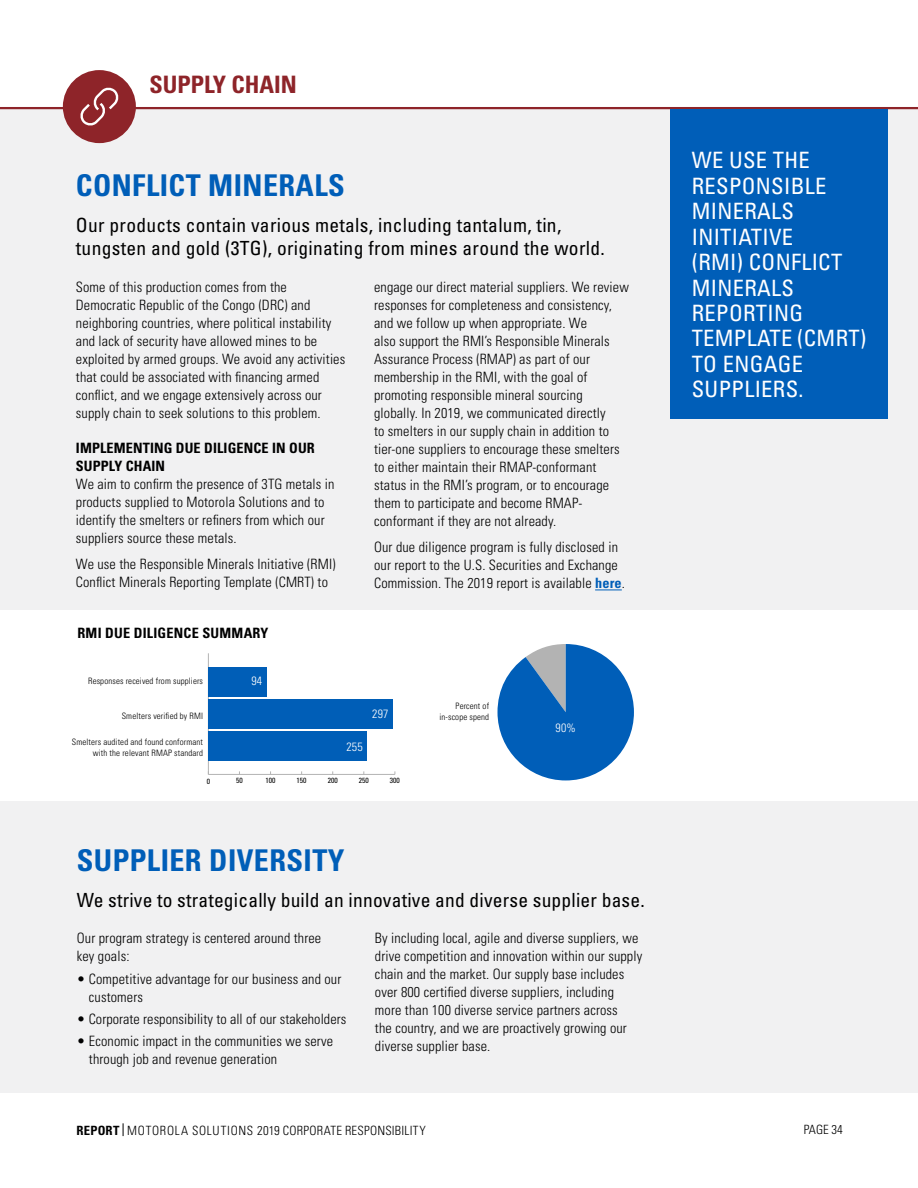
<style>
.page{position:relative;width:918px;height:1188px;background:#fff}
.page>*{position:absolute;margin:0;border:0;box-sizing:border-box;transform-origin:0 0}
.t1{font:700 condensed 30px "Univers LT Std";letter-spacing:.015em;color:#005eb8}
.t2{font:700 condensed 24px "Univers LT Std";color:#8e2429}
.t3{font:condensed 22.5px/25.5px "Univers LT Std";letter-spacing:.015em;color:#fff}
.t4{font:condensed 19.5px/23.2px "Univers LT Std";letter-spacing:.015em;color:#000}
.t5{font:300 condensed 14.25px/18px "Univers LT Std";letter-spacing:.01em;color:#000}
.t6{font:700 condensed 14.25px/18px "Univers LT Std";letter-spacing:.01em;color:#000}
.t7{font:700 condensed 14.25px "Univers LT Pro";letter-spacing:.015em;color:#000}
.t8{font:300 condensed 12.75px "Univers LT Std";letter-spacing:.025em;color:#000}
.t9{font:300 condensed 12px "Univers LT Pro";letter-spacing:.015em;color:#fff}
.t10{font:300 condensed 8.85px/11.1px "Univers LT Pro";letter-spacing:.015em;color:#000;text-align:right}
.t11{font:condensed 7.5px "Univers LT Pro";color:#000}
.s1{font-weight:700;color:#005eb8}
.s2{font-weight:700}
</style>
<div class="page">
<svg style="left:123px;top:1123px;width:1px;height:13px"></svg>
<div style="left:0;top:108px;width:918px;height:985px;background:#f1f1f2"></div>
<hr style="left:0;top:107px;width:918px;height:2px;background:#8e2429">
<div style="left:63px;top:70px;width:73px;height:73px;background:#8e2429;border-radius:50%"></div>
<svg style="left:595px;top:590px;width:27px;height:1px"></svg>
<div style="left:0;top:611px;width:918px;height:190px;background:#fff"></div>
<hr style="left:208px;top:774px;width:187px;height:1px;background:#b3b3b3">
<hr style="left:208px;top:653px;width:1px;height:121px;background:#b3b3b3">
<div style="left:208px;top:732px;width:159px;height:29px;background:#005eb7"></div>
<div style="left:208px;top:699px;width:185px;height:29px;background:#005eb7"></div>
<div style="left:208px;top:667px;width:59px;height:29px;background:#005eb7"></div>
<svg style="left:80px;top:87px;width:39px;height:39px"></svg>
<div style="left:670px;top:109px;width:218px;height:310px;background:#005eb8"></div>
<svg style="left:498px;top:644px;width:136px;height:136px"></svg>
<h2 class="t2" style="left:149px;top:69px;width:149px">SUPPLY CHAIN</h2>
<h1 class="t1" style="left:76px;top:167px;width:270px">CONFLICT MINERALS</h1>
<h3 class="t4" style="left:76px;top:213px;width:530px">Our products contain various metals, including tantalum, tin, tungsten and gold (3TG), originating from mines around the world.</h3>
<p class="t5" style="left:76px;top:278px;width:271px">Some of this production comes from the Democratic Republic of the Congo (DRC) and neighboring countries, where political instability and lack of security have allowed mines to be exploited by armed groups. We avoid any activities that could be associated with financing armed conflict, and we engage extensively across our supply chain to seek solutions to this problem.</p>
<p class="t6" style="left:76px;top:439px;width:240px">IMPLEMENTING DUE DILIGENCE IN OUR<br>SUPPLY CHAIN</p>
<p class="t5" style="left:76px;top:475px;width:260px">We aim to confirm the presence of 3TG metals in products supplied to Motorola Solutions and to identify the smelters or refiners from which our suppliers source these metals.</p>
<p class="t5" style="left:76px;top:555px;width:261px">We use the Responsible Minerals Initiative (RMI)<br>Conflict Minerals Reporting Template (CMRT) to</p>
<p class="t7" style="left:77px;top:624px;width:192px">RMI DUE DILIGENCE SUMMARY</p>
<p class="t5" style="left:374px;top:278px;width:256px">engage our direct material suppliers. We review responses for completeness and consistency, and we follow up when appropriate. We<br>also support the RMI’s Responsible Minerals Assurance Process (RMAP) as part of our membership in the RMI, with the goal of promoting responsible mineral sourcing globally. In 2019, we communicated directly<br>to smelters in our supply chain in addition to tier-one suppliers to encourage these smelters to either maintain their RMAP-conformant status in the RMI’s program, or to encourage them to participate and become RMAP&shy;conformant if they are not already.</p>
<p class="t5" style="left:374px;top:538px;width:252px">Our due diligence program is fully disclosed in our report to the U.S. Securities and Exchange<br>Commission. The 2019 report is available <span class="s1">here</span>.</p>
<p class="t10" style="left:88px;top:675px;width:116px">Responses received from suppliers</p>
<p class="t10" style="left:122px;top:709px;width:83px">Smelters verified by RMI</p>
<p class="t10" style="left:72px;top:736px;width:133px">Smelters audited and found conformant with the relevant RMAP standard</p>
<p class="t9" style="left:251px;top:672px;width:12px">94</p>
<p class="t9" style="left:346px;top:739px;width:18px">255</p>
<p class="t9" style="left:372px;top:705px;width:18px">297</p>
<p class="t10" style="left:439px;top:700px;width:51px">Percent of in-scope spend</p>
<p class="t9" style="left:556px;top:719px;width:22px">90%</p>
<p class="t11" style="left:207px;top:777px;width:5px">0</p>
<p class="t11" style="left:236px;top:775px;width:8px">50</p>
<p class="t11" style="left:266px;top:775px;width:11px">100</p>
<p class="t11" style="left:297px;top:775px;width:11px">150</p>
<p class="t11" style="left:328px;top:775px;width:11px">200</p>
<p class="t11" style="left:359px;top:775px;width:11px">250</p>
<p class="t11" style="left:390px;top:775px;width:11px">300</p>
<h1 class="t1" style="left:77px;top:842px;width:269px">SUPPLIER DIVERSITY</h1>
<h3 class="t4" style="left:77px;top:889px;width:569px">We strive to strategically build an innovative and diverse supplier base.</h3>
<p class="t5" style="left:77px;top:929px;width:246px">Our program strategy is centered around three key goals:</p>
<p class="t5" style="left:89px;top:970px;width:254px;text-indent:-12px">• Competitive advantage for our business and our customers</p>
<p class="t5" style="left:77px;top:1010px;width:271px">• Corporate responsibility to all of our stakeholders</p>
<p class="t5" style="left:89px;top:1032px;width:246px;text-indent:-12px">• Economic impact in the communities we serve through job and revenue generation</p>
<p class="t5" style="left:375px;top:929px;width:269px">By including local, agile and diverse suppliers, we drive competition and innovation within our supply chain and the market. Our supply base includes over 800 certified diverse suppliers, including more than 100 diverse service partners across<br>the country, and we are proactively growing our diverse supplier base.</p>
<h3 class="t3" style="left:692px;top:147px;width:176px">WE USE THE<br>RESPONSIBLE<br>MINERALS<br>INITIATIVE<br>(RMI) CONFLICT<br>MINERALS<br>REPORTING<br>TEMPLATE (CMRT)<br>TO ENGAGE<br>SUPPLIERS.</h3>
<p class="t8" style="left:77px;top:1122px;width:351px"><span class="s2">REPORT</span> MOTOROLA SOLUTIONS 2019 CORPORATE RESPONSIBILITY</p>
<p class="t8" style="left:804px;top:1122px;width:41px">PAGE 34</p>
</div>
